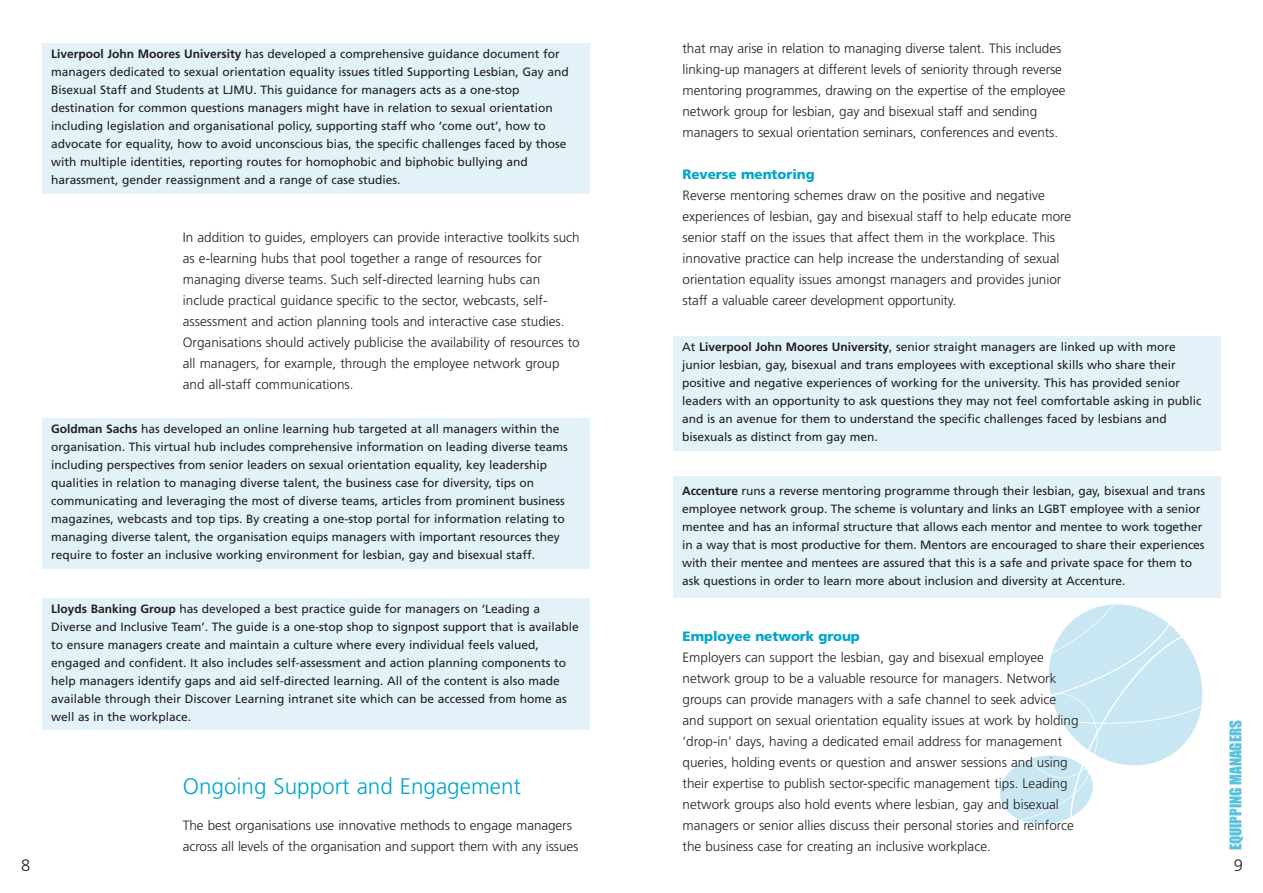
<style>
.page{position:relative;width:1263px;height:893px;background:#fff}
.page>*{position:absolute;margin:0;border:0;box-sizing:border-box;transform-origin:0 0}
.t1{font:300 22.5px "Frutiger";color:#00a5cc}
.t2{font:300 16.5px "Frutiger";color:#231f20}
.t3{font:15px "Impact";color:#59c1de}
.t4{font:300 13.5px/21px "Frutiger";color:#231f20}
.t5{font:900 13.5px "Frutiger";letter-spacing:-.005em;color:#00a5cc}
.t6{font:12px/18px "Frutiger";color:#231f20}
.s1{font-weight:700}
</style>
<div class="page">
<svg style="left:1000px;top:594px;width:221px;height:231px"></svg>
<div style="left:43px;top:43px;width:547px;height:150px;background:#e2f2f8"></div>
<div style="left:43px;top:418px;width:547px;height:151px;background:#e2f2f8"></div>
<div style="left:43px;top:599px;width:547px;height:131px;background:#e2f2f8"></div>
<div style="left:673px;top:336px;width:547px;height:115px;background:#e2f2f8"></div>
<div style="left:673px;top:477px;width:547px;height:121px;background:#e2f2f8"></div>
<p class="t6" style="left:51px;top:45px;width:519px"><span class="s1">Liverpool John Moores University</span> has developed a comprehensive guidance document for managers dedicated to sexual orientation equality issues titled Supporting Lesbian, Gay and Bisexual Staff and Students at LJMU. This guidance for managers acts as a one-stop destination for common questions managers might have in relation to sexual orientation including legislation and organisational policy, supporting staff who ‘come out’, how to advocate for equality, how to avoid unconscious bias, the specific challenges faced by those with multiple identities, reporting routes for homophobic and biphobic bullying and harassment, gender reassignment and a range of case studies.</p>
<p class="t4" style="left:183px;top:228px;width:398px">In addition to guides, employers can provide interactive toolkits such as e-learning hubs that pool together a range of resources for managing diverse teams. Such self-directed learning hubs can include practical guidance specific to the sector, webcasts, self&shy;assessment and action planning tools and interactive case studies.<br>Organisations should actively publicise the availability of resources to all managers, for example, through the employee network group and all-staff communications.</p>
<p class="t6" style="left:51px;top:421px;width:518px"><span class="s1">Goldman Sachs</span> has developed an online learning hub targeted at all managers within the organisation. This virtual hub includes comprehensive information on leading diverse teams including perspectives from senior leaders on sexual orientation equality, key leadership qualities in relation to managing diverse talent, the business case for diversity, tips on communicating and leveraging the most of diverse teams, articles from prominent business magazines, webcasts and top tips. By creating a one-stop portal for information relating to managing diverse talent, the organisation equips managers with important resources they require to foster an inclusive working environment for lesbian, gay and bisexual staff.</p>
<p class="t6" style="left:51px;top:601px;width:529px"><span class="s1">Lloyds Banking Group</span> has developed a best practice guide for managers on ‘Leading a Diverse and Inclusive Team’. The guide is a one-stop shop to signpost support that is available to ensure managers create and maintain a culture where every individual feels valued, engaged and confident. It also includes self-assessment and action planning components to help managers identify gaps and aid self-directed learning. All of the content is also made available through their Discover Learning intranet site which can be accessed from home as well as in the workplace.</p>
<h1 class="t1" style="left:183px;top:777px;width:340px">Ongoing Support and Engagement</h1>
<p class="t4" style="left:183px;top:816px;width:397px">The best organisations use innovative methods to engage managers across all levels of the organisation and support them with any issues</p>
<p class="t4" style="left:682px;top:39px;width:384px">that may arise in relation to managing diverse talent. This includes linking-up managers at different levels of seniority through reverse mentoring programmes, drawing on the expertise of the employee network group for lesbian, gay and bisexual staff and sending managers to sexual orientation seminars, conferences and events.</p>
<p class="t5" style="left:682px;top:169px;width:134px">Reverse mentoring</p>
<p class="t4" style="left:682px;top:186px;width:390px">Reverse mentoring schemes draw on the positive and negative experiences of lesbian, gay and bisexual staff to help educate more senior staff on the issues that affect them in the workplace. This innovative practice can help increase the understanding of sexual orientation equality issues amongst managers and provides junior staff a valuable career development opportunity.</p>
<p class="t6" style="left:682px;top:339px;width:521px">At <span class="s1">Liverpool John Moores University</span>, senior straight managers are linked up with more junior lesbian, gay, bisexual and trans employees with exceptional skills who share their positive and negative experiences of working for the university. This has provided senior leaders with an opportunity to ask questions they may not feel comfortable asking in public and is an avenue for them to understand the specific challenges faced by lesbians and bisexuals as distinct from gay men.</p>
<p class="t6" style="left:682px;top:483px;width:524px"><span class="s1">Accenture</span> runs a reverse mentoring programme through their lesbian, gay, bisexual and trans employee network group. The scheme is voluntary and links an LGBT employee with a senior mentee and has an informal structure that allows each mentor and mentee to work together in a way that is most productive for them. Mentors are encouraged to share their experiences with their mentee and mentees are assured that this is a safe and private space for them to ask questions in order to learn more about inclusion and diversity at Accenture.</p>
<p class="t5" style="left:682px;top:631px;width:179px">Employee network group</p>
<p class="t4" style="left:682px;top:648px;width:397px">Employers can support the lesbian, gay and bisexual employee network group to be a valuable resource for managers. Network groups can provide managers with a safe channel to seek advice and support on sexual orientation equality issues at work by holding ‘drop-in’ days, having a dedicated email address for management queries, holding events or question and answer sessions and using their expertise to publish sector-specific management tips. Leading network groups also hold events where lesbian, gay and bisexual managers or senior allies discuss their personal stories and reinforce the business case for creating an inclusive workplace.</p>
<p class="t3" style="left:1231px;top:850px;width:132px;rotate:-90deg">EQUIPPING MANAGERS</p>
<h2 class="t2" style="left:21px;top:859px;width:11px">8</h2>
<h2 class="t2" style="left:1234px;top:859px;width:11px">9</h2>
</div>
